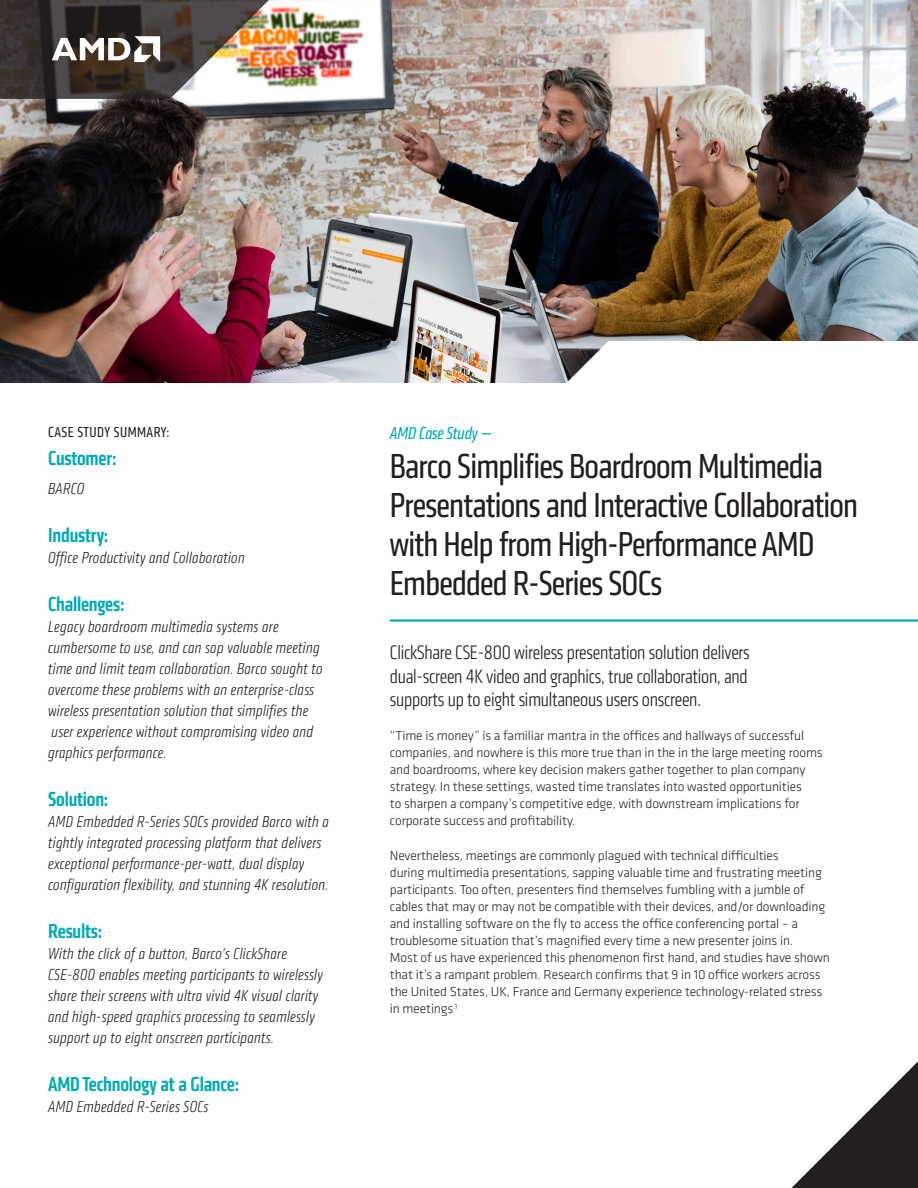
<style>
.page{position:relative;width:918px;height:1188px;background:#fff}
.page>*{position:absolute;margin:0;border:0;box-sizing:border-box;transform-origin:0 0}
.Headline{font:condensed 36px/39px "Klavika";letter-spacing:-.02em;color:#231f20}
.Subhead{font:500 condensed 21px "Klavika";letter-spacing:-.01em;color:#00aab5}
.t1{font:300 condensed 20.25px/23.1px "Klavika";letter-spacing:-.01em;color:#231f20;text-align:justify}
.Table_Text_3{font:italic condensed 18px "Klavika";letter-spacing:-.01em;color:#00aab5}
.Subhead-2{font:italic 300 condensed 16.5px/21px "Klavika";letter-spacing:.02em;color:#231f20}
.Subhead-3{font:condensed 15px "Klavika";letter-spacing:.03em;color:#231f20}
.t2{font:300 13.5px/17.1px "Klavika";letter-spacing:-.01em;color:#231f20}
</style>
<div class="page">
<img style="left:0;top:0;width:918px;height:383px">
<svg style="left:532px;top:341px;width:386px;height:42px"></svg>
<svg style="left:791px;top:1061px;width:127px;height:127px"></svg>
<svg style="left:0;top:0;width:283px;height:99px;background:#6b5f57"></svg>
<hr style="left:390px;top:619px;width:528px;height:3px;background:#00aab5">
<p class="Subhead-3" style="left:48px;top:423px;width:123px">CASE STUDY SUMMARY:</p>
<p class="Subhead" style="left:48px;top:445px;width:70px">Customer:</p>
<p class="Subhead-2" style="left:48px;top:478px;width:38px">BARCO</p>
<p class="Subhead" style="left:48px;top:522px;width:62px">Industry:</p>
<p class="Subhead-2" style="left:48px;top:547px;width:198px">Office Productivity and Collaboration</p>
<p class="Subhead" style="left:48px;top:591px;width:78px">Challenges:</p>
<p class="Subhead-2" style="left:48px;top:616px;width:276px">Legacy boardroom multimedia systems are cumbersome to use, and can sap valuable meeting time and limit team collaboration. Barco sought to overcome these problems with an enterprise-class wireless presentation solution that simplifies the user experience without compromising video and graphics performance.</p>
<p class="Subhead" style="left:48px;top:786px;width:62px">Solution:</p>
<p class="Subhead-2" style="left:48px;top:811px;width:282px">AMD Embedded R-Series SOCs provided Barco with a tightly integrated processing platform that delivers exceptional performance-per-watt, dual display configuration flexibility, and stunning 4K resolution.</p>
<p class="Subhead" style="left:48px;top:918px;width:56px">Results:</p>
<p class="Subhead-2" style="left:48px;top:943px;width:276px">With the click of a button, Barco’s ClickShare CSE-800 enables meeting participants to wirelessly share their screens with ultra vivid 4K visual clarity and high-speed graphics processing to seamlessly support up to eight onscreen participants.</p>
<p class="Subhead" style="left:48px;top:1071px;width:193px">AMD Technology at a Glance:</p>
<p class="Subhead-2" style="left:48px;top:1096px;width:162px">AMD Embedded R-Series SOCs</p>
<p class="Table_Text_3" style="left:390px;top:423px;width:104px">AMD Case Study —</p>
<p class="Headline" style="left:390px;top:447px;width:470px">Barco Simplifies Boardroom Multimedia Presentations and Interactive Collaboration with Help from High-Performance AMD Embedded R-Series SOCs</p>
<p class="t1" style="left:390px;top:641px;width:361px">ClickShare CSE-800 wireless presentation solution delivers dual-screen 4K video and graphics, true collaboration, and supports up to eight simultaneous users onscreen.</p>
<p class="t2" style="left:390px;top:727px;width:434px">“Time is money” is a familiar mantra in the offices and hallways of successful companies, and nowhere is this more true than in the in the large meeting rooms and boardrooms, where key decision makers gather together to plan company strategy. In these settings, wasted time translates into wasted opportunities<br>to sharpen a company’s competitive edge, with downstream implications for corporate success and profitability.</p>
<p class="t2" style="left:390px;top:846px;width:441px">Nevertheless, meetings are commonly plagued with technical difficulties<br>during multimedia presentations, sapping valuable time and frustrating meeting participants. Too often, presenters find themselves fumbling with a jumble of cables that may or may not be compatible with their devices, and/or downloading and installing software on the fly to access the office conferencing portal – a troublesome situation that’s magnified every time a new presenter joins in.<br>Most of us have experienced this phenomenon first hand, and studies have shown that it’s a rampant problem. Research confirms that 9 in 10 office workers across the United States, UK, France and Germany experience technology-related stress in meetings<sup>.1</sup></p>
</div>
